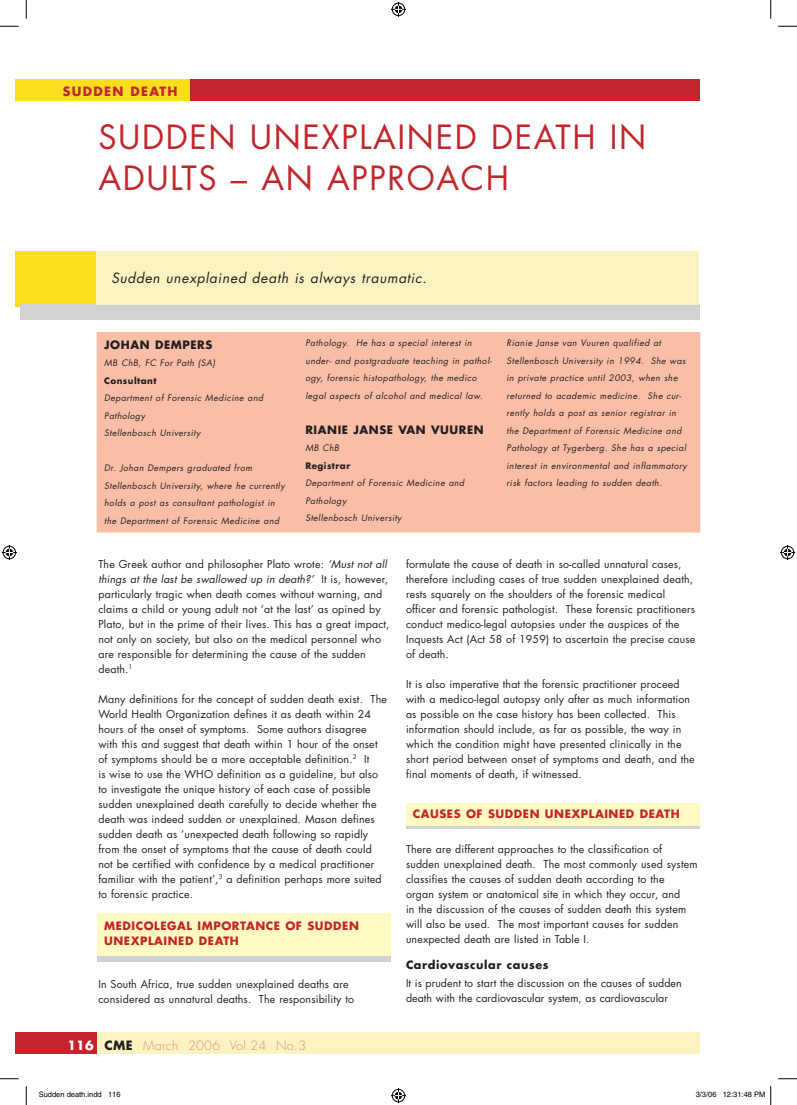
<style>
.page{position:relative;width:797px;height:1105px;background:#fff}
.page>*{position:absolute;margin:0;border:0;box-sizing:border-box;transform-origin:0 0}
.t1{font:32.5px/41.2px "Futura";letter-spacing:.05em;color:#c2262c}
.t2{font:italic 13.75px "Futura";letter-spacing:.05em;color:#231f20}
.t3{font:300 12.5px "Futura";letter-spacing:.03em;color:#db9079}
.t4{font:700 12.5px "Futura";letter-spacing:.1em;color:#c2262c}
.t5{font:700 11.25px "Futura";letter-spacing:.05em;color:#c2262c}
.t6{font:700 11.25px "Futura";letter-spacing:.05em;color:#231f20}
.t7{font:10.62px/15px "Futura";letter-spacing:.015em;color:#231f20}
.t8{font:italic 8.75px/17.5px "Futura";letter-spacing:.05em;color:#231f20}
.t9{font:700 8.75px "Futura";letter-spacing:.05em;color:#231f20}
.t10{font:7.5px "Helvetica";color:#000}
.s1{font-style:italic}
.s2{font-weight:700;color:#fff}
.s3{font-weight:700;color:#231f20}
</style>
<div class="page">
<div style="left:24px;top:79px;width:675px;height:21px;background:#c2262c"></div>
<div style="left:24px;top:1033px;width:675px;height:21px;background:#fcf3c2"></div>
<div style="left:16px;top:79px;width:174px;height:21px;background:#fadd1f"></div>
<div style="left:16px;top:251px;width:81px;height:56px;background:#fadd1f"></div>
<div style="left:20px;top:304px;width:679px;height:15px;background:#d1d2d4"></div>
<div style="left:96px;top:251px;width:602px;height:53px;background:#fcf3c2"></div>
<div style="left:97px;top:332px;width:602px;height:200px;background:#fabea7"></div>
<div style="left:16px;top:1033px;width:81px;height:21px;background:#c2262c"></div>
<div style="left:97px;top:921px;width:294px;height:40px;background:#d1d2d4"></div>
<div style="left:97px;top:913px;width:294px;height:43px;background:#fffac1"></div>
<div style="left:406px;top:807px;width:293px;height:22px;background:#d1d2d4"></div>
<div style="left:406px;top:803px;width:293px;height:23px;background:#fffac1"></div>
<svg style="left:0;top:25px;width:19px;height:2px"></svg>
<svg style="left:778px;top:25px;width:19px;height:2px"></svg>
<svg style="left:0;top:1078px;width:19px;height:1px"></svg>
<svg style="left:778px;top:1078px;width:19px;height:1px"></svg>
<svg style="left:25px;top:0;width:2px;height:19px"></svg>
<svg style="left:25px;top:1086px;width:2px;height:19px"></svg>
<svg style="left:770px;top:0;width:1px;height:19px"></svg>
<svg style="left:391px;top:2px;width:15px;height:15px"></svg>
<svg style="left:391px;top:1088px;width:15px;height:15px"></svg>
<svg style="left:2px;top:545px;width:15px;height:15px"></svg>
<svg style="left:780px;top:545px;width:15px;height:15px"></svg>
<svg style="left:770px;top:1086px;width:1px;height:19px"></svg>
<p class="t4" style="left:63px;top:83px;width:116px">SUDDEN DEATH</p>
<h1 class="t1" style="left:98px;top:116px;width:549px">Sudden unexplained death in adults – an approach</h1>
<p class="t2" style="left:111px;top:269px;width:317px">Sudden unexplained death is always traumatic.</p>
<p class="t6" style="left:104px;top:337px;width:27px">JOHAN</p>
<p class="t6" style="left:155px;top:337px;width:58px">DEMPERS</p>
<p class="t8" style="left:104px;top:354px;width:112px">MB ChB, FC For Path (SA)</p>
<p class="t9" style="left:104px;top:374px;width:54px">CONSULTANT</p>
<p class="t8" style="left:104px;top:389px;width:160px">Department of Forensic Medicine and<br>Pathology<br>Stellenbosch University</p>
<p class="t8" style="left:104px;top:459px;width:182px">Dr. Johan Dempers graduated from Stellenbosch University, where he currently holds a post as consultant pathologist in the Department of Forensic Medicine and</p>
<p class="t8" style="left:305px;top:334px;width:188px">Pathology. He has a special interest in under- and postgraduate teaching in pathol&shy;ogy, forensic histopathology, the medico legal aspects of alcohol and medical law.</p>
<p class="t6" style="left:305px;top:422px;width:64px">RIAN IE JANSE</p>
<p class="t6" style="left:398px;top:422px;width:19px">VAN</p>
<p class="t6" style="left:431px;top:422px;width:10px">VUU</p>
<p class="t6" style="left:459px;top:422px;width:17px">REN</p>
<p class="t8" style="left:305px;top:439px;width:35px">MB ChB</p>
<p class="t9" style="left:305px;top:460px;width:46px">REGISTRAR</p>
<p class="t8" style="left:305px;top:474px;width:160px">Department of Forensic Medicine and<br>Pathology<br>Stellenbosch University</p>
<p class="t8" style="left:506px;top:334px;width:182px">Rianie Janse van Vuuren qualified at Stellenbosch University in 1994. She was in private practice until 2003, when she returned to academic medicine. She cur&shy;rently holds a post as senior registrar in the Department of Forensic Medicine and Pathology at Tygerberg. She has a special interest in environmental and inflammatory risk factors leading to sudden death.</p>
<p class="t7" style="left:98px;top:557px;width:293px">The Greek author and philosopher Plato wrote: <span class="s1">‘Must not all things at the last be swallowed up in death?’</span> It is, however, particularly tragic when death comes without warning, and claims a child or young adult not ‘at the last’ as opined by Plato, but in the prime of their lives. This has a great impact, not only on society, but also on the medical personnel who are responsible for determining the cause of the sudden death.<sup>1</sup></p>
<p class="t7" style="left:98px;top:692px;width:290px">Many definitions for the concept of sudden death exist. The World Health Organization defines it as death within 24 hours of the onset of symptoms. Some authors disagree with this and suggest that death within 1 hour of the onset of symptoms should be a more acceptable definition.<sup>2</sup> It<br>is wise to use the WHO definition as a guideline, but also to investigate the unique history of each case of possible sudden unexplained death carefully to decide whether the death was indeed sudden or unexplained. Mason defines sudden death as ‘unexpected death following so rapidly from the onset of symptoms that the cause of death could not be certified with confidence by a medical practitioner familiar with the patient’,<sup>3</sup> a definition perhaps more suited to forensic practice.</p>
<p class="t5" style="left:104px;top:918px;width:10px">MED</p>
<p class="t5" style="left:131px;top:918px;width:118px">ICOLEGAL IMPORTANCE</p>
<p class="t5" style="left:285px;top:918px;width:32px">OF SUDDEN</p>
<p class="t5" style="left:104px;top:933px;width:10px">UNE</p>
<p class="t5" style="left:131px;top:933px;width:47px">XPLAINED</p>
<p class="t5" style="left:199px;top:933px;width:9px">DEATH</p>
<p class="t7" style="left:98px;top:977px;width:257px">In South Africa, true sudden unexplained deaths are considered as unnatural deaths. The responsibility to</p>
<p class="t3" style="left:67px;top:1037px;width:240px"><span class="s2">116</span> <span class="s3">CME</span> March 2006 Vol.24 No.3</p>
<p class="t7" style="left:406px;top:557px;width:291px">formulate the cause of death in so-called unnatural cases, therefore including cases of true sudden unexplained death, rests squarely on the shoulders of the forensic medical officer and forensic pathologist. These forensic practitioners conduct medico-legal autopsies under the auspices of the Inquests Act (Act 58 of 1959) to ascertain the precise cause of death.</p>
<p class="t7" style="left:406px;top:677px;width:290px">It is also imperative that the forensic practitioner proceed with a medico-legal autopsy only after as much information as possible on the case history has been collected. This information should include, as far as possible, the way in which the condition might have presented clinically in the short period between onset of symptoms and death, and the final moments of death, if witnessed.</p>
<p class="t5" style="left:413px;top:806px;width:17px">CAUSES</p>
<p class="t5" style="left:466px;top:806px;width:32px">OF SUDDEN</p>
<p class="t5" style="left:545px;top:806px;width:10px">UNE</p>
<p class="t5" style="left:571px;top:806px;width:47px">XPLAINED</p>
<p class="t5" style="left:639px;top:806px;width:9px">DEATH</p>
<p class="t7" style="left:406px;top:842px;width:293px">There are different approaches to the classification of sudden unexplained death. The most commonly used system classifies the causes of sudden death according to the<br>organ system or anatomical site in which they occur, and<br>in the discussion of the causes of sudden death this system will also be used. The most important causes for sudden unexpected death are listed in Table I.</p>
<p class="t6" style="left:406px;top:957px;width:144px">CARDIOVASCULAR CAUSES</p>
<p class="t7" style="left:406px;top:976px;width:277px">It is prudent to start the discussion on the causes of sudden death with the cardiovascular system, as cardiovascular</p>
<p class="t10" style="left:39px;top:1090px;width:83px">Sudden death.indd 116</p>
<p class="t10" style="left:695px;top:1090px;width:71px">3/3/06 12:31:48 PM</p>
</div>
